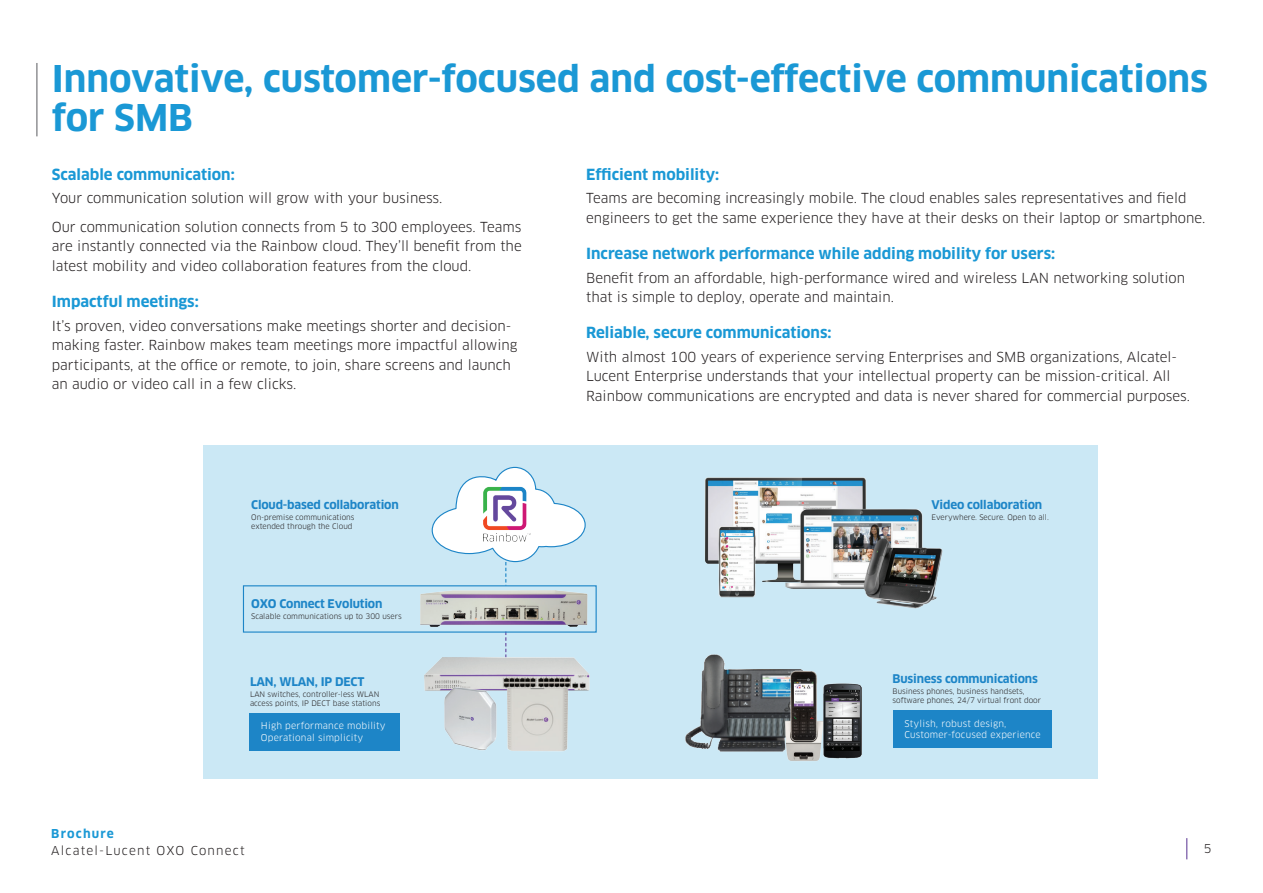
<style>
.page{position:relative;width:1263px;height:893px;background:#fff}
.page>*{position:absolute;margin:0;border:0;box-sizing:border-box;transform-origin:0 0}
.Heading_02{font:700 36px/39px "Clan OT";color:#1a98d5}
.Heading_03{font:700 15px "Clan OT";color:#1a98d5}
.Text{font:13.5px/19.5px "Clan OT";color:#231f20}
.t1{font:12px "Clan OT";letter-spacing:.1em;color:#231f20}
.t2{font:700 12px "Clan OT";letter-spacing:.1em;color:#1a98d5}
.t3{font:700 11.7px "Clan OT";letter-spacing:-.015em;color:#1d85c7}
.t4{font:9.15px/11.4px "Clan OT";letter-spacing:.02em;color:#fff}
.t5{font:7.35px/9.1px "Clan OT";color:#231f20}
</style>
<div class="page">
<svg style="left:1186px;top:838px;width:1px;height:21px"></svg>
<div style="left:204px;top:446px;width:894px;height:333px;background:#cbe8f5"></div>
<img style="left:685px;top:654px;width:117px;height:98px">
<img style="left:785px;top:670px;width:37px;height:91px">
<img style="left:822px;top:684px;width:40px;height:75px">
<div style="left:893px;top:710px;width:159px;height:38px;background:#1d85c7"></div>
<div style="left:249px;top:713px;width:151px;height:38px;background:#1d85c7"></div>
<svg style="left:505px;top:633px;width:1px;height:25px"></svg>
<svg style="left:431px;top:466px;width:155px;height:119px"></svg>
<img style="left:479px;top:487px;width:55px;height:58px">
<img style="left:420px;top:590px;width:168px;height:37px">
<div style="left:243px;top:585px;width:354px;height:48px;border:1px solid #1d85c7"></div>
<img style="left:424px;top:658px;width:166px;height:33px">
<img style="left:443px;top:688px;width:54px;height:62px">
<img style="left:506px;top:687px;width:62px;height:64px">
<img style="left:705px;top:477px;width:238px;height:132px">
<hr style="left:36px;top:63px;width:1px;height:73px;background:#6c6d70">
<p class="Heading_02" style="left:52px;top:60px;width:1158px">Innovative, customer-focused and cost-effective communications for SMB</p>
<p class="Heading_03" style="left:52px;top:165px;width:184px">Scalable communication:</p>
<p class="Text" style="left:52px;top:189px;width:392px">Your communication solution will grow with your business.</p>
<p class="Text" style="left:52px;top:217px;width:471px;text-align:justify">Our communication solution connects from 5 to 300 employees. Teams are instantly connected via the Rainbow cloud. They’ll benefit from the latest mobility and video collaboration features from the cloud.</p>
<p class="Heading_03" style="left:52px;top:293px;width:148px">Impactful meetings:</p>
<p class="Text" style="left:52px;top:316px;width:467px">It’s proven, video conversations make meetings shorter and decision&shy;making faster. Rainbow makes team meetings more impactful allowing participants, at the office or remote, to join, share screens and launch an audio or video call in a few clicks.</p>
<p class="Heading_03" style="left:586px;top:165px;width:135px">Efficient mobility:</p>
<p class="Text" style="left:586px;top:189px;width:621px">Teams are becoming increasingly mobile. The cloud enables sales representatives and field engineers to get the same experience they have at their desks on their laptop or smartphone.</p>
<p class="Heading_03" style="left:586px;top:245px;width:471px">Increase network performance while adding mobility for users:</p>
<p class="Text" style="left:586px;top:268px;width:600px">Benefit from an affordable, high-performance wired and wireless LAN networking solution that is simple to deploy, operate and maintain.</p>
<p class="Heading_03" style="left:586px;top:324px;width:247px">Reliable, secure communications:</p>
<p class="Text" style="left:586px;top:347px;width:605px">With almost 100 years of experience serving Enterprises and SMB organizations, Alcatel-<br>Lucent Enterprise understands that your intellectual property can be mission-critical. All<br>Rainbow communications are encrypted and data is never shared for commercial purposes.</p>
<p class="t3" style="left:251px;top:497px;width:149px">Cloud-based collaboration</p>
<p class="t5" style="left:251px;top:513px;width:105px">On-premise communications extended through the Cloud</p>
<p class="t3" style="left:931px;top:497px;width:112px">Video collaboration</p>
<p class="t5" style="left:931px;top:513px;width:119px">Everywhere. Secure. Open to all.</p>
<p class="t3" style="left:251px;top:597px;width:133px">OXO Connect Evolution</p>
<p class="t5" style="left:251px;top:612px;width:152px">Scalable communications up to 300 users</p>
<p class="t3" style="left:250px;top:674px;width:116px">LAN, WLAN, IP DECT</p>
<p class="t5" style="left:250px;top:690px;width:132px">LAN switches, controller-less WLAN access points, IP DECT base stations</p>
<p class="t3" style="left:892px;top:672px;width:147px">Business communications</p>
<p class="t5" style="left:892px;top:687px;width:150px">Business phones, business handsets, software phones, 24/7 virtual front door</p>
<p class="t4" style="left:261px;top:720px;width:126px">High performance mobility<br>Operational simplicity</p>
<p class="t4" style="left:904px;top:717px;width:138px">Stylish, robust design,<br>Customer-focused experience</p>
<p class="t2" style="left:51px;top:827px;width:64px">Brochure</p>
<p class="t1" style="left:51px;top:843px;width:195px">Alcatel-Lucent OXO Connect</p>
<p class="t1" style="left:1204px;top:841px;width:9px">5</p>
</div>
